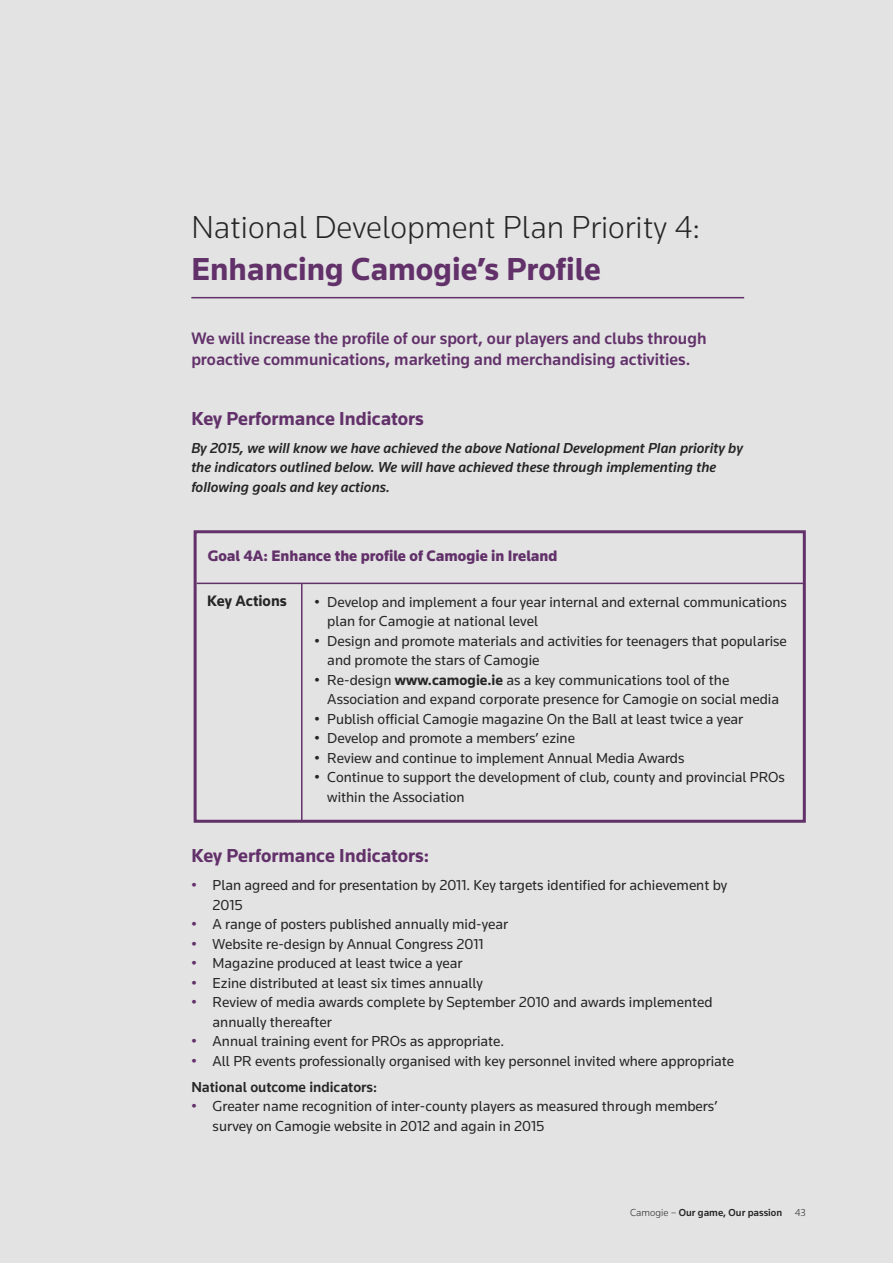
<style>
.page{position:relative;width:893px;height:1263px;background:#e3e3e3}
.page>*{position:absolute;margin:0;border:0;box-sizing:border-box;transform-origin:0 0}
.t1{font:300 33px "Knowledge";color:#272627}
.t2{font:700 33px "Knowledge";color:#62316a}
.t3{font:700 19.5px "Knowledge";color:#62316a}
.t4{font:500 17.25px/21px "Knowledge";color:#62316a}
.t5{font:900 15.75px "Knowledge";color:#62316a}
.t6{font:700 15.75px "Knowledge";color:#272627}
.t7{font:15px/19.5px "Knowledge";color:#272627}
.t8{font:italic 500 15px/19.5px "Knowledge";color:#272627}
.t9{font:500 10.5px "Knowledge";color:#272627}
.s1{font-weight:700}
.s2{color:#62316a}
.s3{font-weight:500}
.s4{font-weight:300}
</style>
<div class="page">
<hr style="left:191px;top:297px;width:553px;height:1px;background:#62316a">
<div style="left:194px;top:530px;width:612px;height:293px;border:3px solid #62316a"></div>
<hr style="left:197px;top:583px;width:606px;height:1px;background:#62316a">
<hr style="left:301px;top:583px;width:2px;height:239px;background:#62316a">
<h1 class="t1" style="left:191px;top:216px;width:510px">National Development Plan Priority 4:</h1>
<h1 class="t2" style="left:191px;top:258px;width:411px">Enhancing Camogie’s Profile</h1>
<p class="t4" style="left:191px;top:329px;width:517px">We will increase the profile of our sport, our players and clubs through proactive communications, marketing and merchandising activities.</p>
<h2 class="t3" style="left:191px;top:411px;width:234px">Key Performance Indicators</h2>
<p class="t8" style="left:191px;top:439px;width:553px">By 2015, we will know we have achieved the above National Development Plan priority by the indicators outlined below. We will have achieved these through implementing the following goals and key actions.</p>
<p class="t5" style="left:208px;top:551px;width:351px">Goal 4A: Enhance the profile of Camogie in Ireland</p>
<p class="t6" style="left:207px;top:596px;width:81px">Key Actions</p>
<p class="t7" style="left:327px;top:593px;width:461px;text-indent:-13px">• Develop and implement a four year internal and external communications plan for Camogie at national level</p>
<p class="t7" style="left:327px;top:632px;width:461px;text-indent:-13px">• Design and promote materials and activities for teenagers that popularise and promote the stars of Camogie</p>
<p class="t7" style="left:327px;top:671px;width:453px;text-indent:-13px">• Re-design <span class="s1">www.camogie.ie</span> as a key communications tool of the<br>Association and expand corporate presence for Camogie on social media</p>
<p class="t7" style="left:315px;top:710px;width:430px">• Publish official Camogie magazine On the Ball at least twice a year</p>
<p class="t7" style="left:315px;top:730px;width:262px">• Develop and promote a members’ ezine</p>
<p class="t7" style="left:315px;top:749px;width:371px">• Review and continue to implement Annual Media Awards</p>
<p class="t7" style="left:327px;top:769px;width:459px;text-indent:-13px">• Continue to support the development of club, county and provincial PROs within the Association</p>
<h2 class="t3" style="left:191px;top:849px;width:239px">Key Performance Indicators:</h2>
<p class="t7" style="left:213px;top:877px;width:516px;text-indent:-21px"><span class="s2">•</span> Plan agreed and for presentation by 2011. Key targets identified for achievement by<br>2015</p>
<p class="t7" style="left:191px;top:916px;width:318px"><span class="s2">•</span> A range of posters published annually mid-year</p>
<p class="t7" style="left:191px;top:935px;width:294px"><span class="s2">•</span> Website re-design by Annual Congress 2011</p>
<p class="t7" style="left:191px;top:955px;width:273px"><span class="s2">•</span> Magazine produced at least twice a year</p>
<p class="t7" style="left:191px;top:974px;width:293px"><span class="s2">•</span> Ezine distributed at least six times annually</p>
<p class="t7" style="left:213px;top:994px;width:501px;text-indent:-21px"><span class="s2">•</span> Review of media awards complete by September 2010 and awards implemented annually thereafter</p>
<p class="t7" style="left:191px;top:1033px;width:314px"><span class="s2">•</span> Annual training event for PROs as appropriate.</p>
<p class="t7" style="left:191px;top:1049px;width:544px;line-height:26px"><span class="s2">•</span> All PR events professionally organised with key personnel invited where appropriate<br><span class="s3">National outcome indicators:</span></p>
<p class="t7" style="left:213px;top:1097px;width:507px;text-indent:-21px"><span class="s2">•</span> Greater name recognition of inter-county players as measured through members’ survey on Camogie website in 2012 and again in 2015</p>
<p class="t9" style="left:630px;top:1209px;width:177px"><span class="s4">Camogie –</span> Our game, Our passion <span class="s4">43</span></p>
</div>
